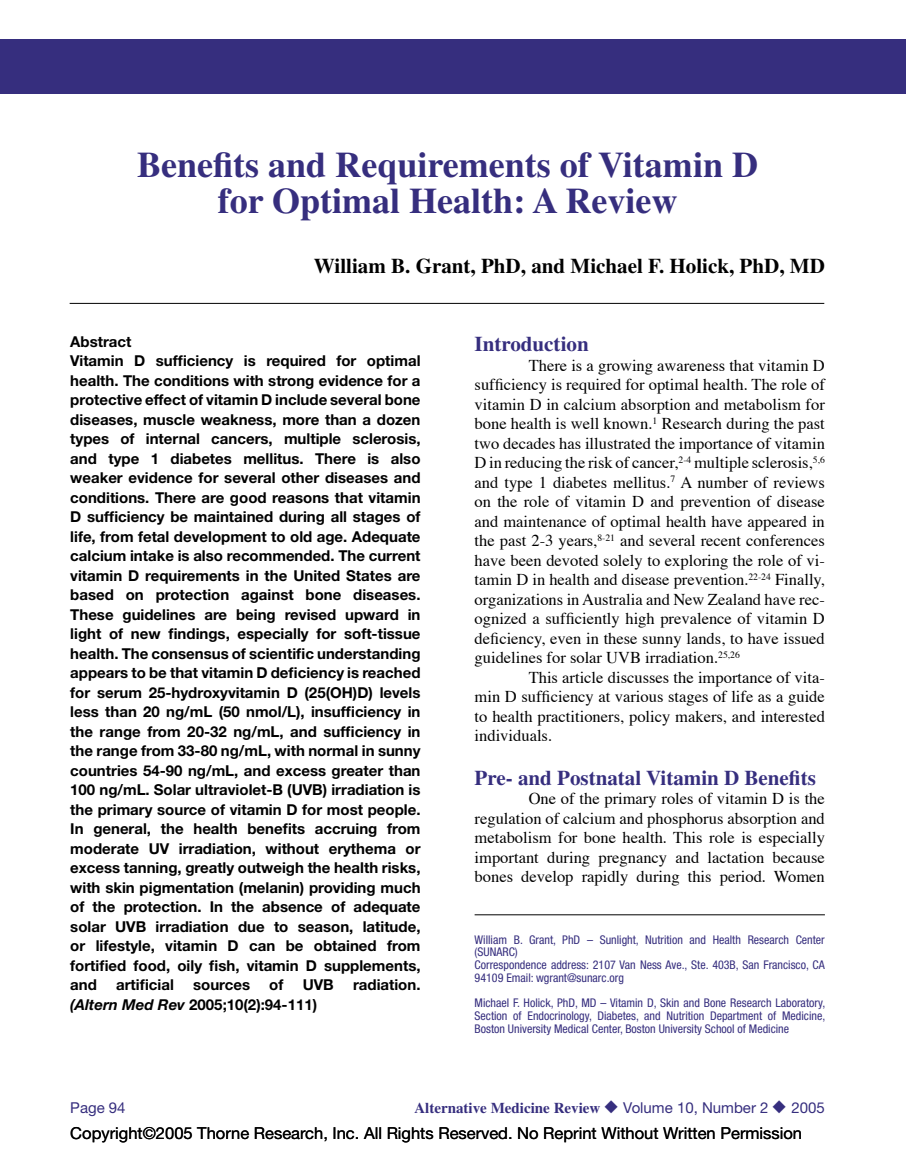
<style>
.page{position:relative;width:906px;height:1161px;background:#fff}
.page>*{position:absolute;margin:0;border:0;box-sizing:border-box;transform-origin:0 0}
.t1{font:700 36px/36px "Times";color:#362e7e;text-align:center}
.t2{font:700 21px "Times";color:#362e7e}
.t3{font:700 21px "Times";color:#000}
.t4{font:16.5px/19.5px "Times";color:#000;text-align:justify}
.t5{font:16.5px "Helvetica Neue";color:#000}
.t6{font:700 15px/19.5px "Helvetica Neue";color:#000}
.t7{font:700 15px "Times";color:#362e7e}
.t8{font:15px "Helvetica Neue";color:#362e7e}
.t9{font:condensed 12px/12.8px "Helvetica Neue";color:#362e7e}
.s1{font-style:italic}
.s2{font-family:"Helvetica Neue";font-weight:400}
</style>
<div class="page">
<div style="left:0;top:39px;width:905px;height:55px;background:#362e7e"></div>
<hr style="left:70px;top:303px;width:753px;height:1px;background:#000">
<hr style="left:474px;top:915px;width:350px;height:1px;background:#000">
<h1 class="t1" style="left:137px;top:146px;width:622px">Benefits and Requirements of Vitamin D for Optimal Health: A Review</h1>
<h2 class="t3" style="left:314px;top:254px;width:512px">William B. Grant, PhD, and Michael F. Holick, PhD, MD</h2>
<p class="t6" style="left:70px;top:331px;width:351px">Abstract<br>Vitamin D sufficiency is required for optimal health. The conditions with strong evidence for a protective effect of vitamin D include several bone diseases, muscle weakness, more than a dozen types of internal cancers, multiple sclerosis, and type 1 diabetes mellitus. There is also weaker evidence for several other diseases and conditions. There are good reasons that vitamin D sufficiency be maintained during all stages of life, from fetal development to old age. Adequate calcium intake is also recommended. The current vitamin D requirements in the United States are based on protection against bone diseases.<br>These guidelines are being revised upward in light of new findings, especially for soft-tissue health. The consensus of scientific understanding appears to be that vitamin D deficiency is reached for serum 25-hydroxyvitamin D (25(OH)D) levels less than 20 ng/mL (50 nmol/L), insufficiency in the range from 20-32 ng/mL, and sufficiency in the range from 33-80 ng/mL, with normal in sunny countries 54-90 ng/mL, and excess greater than 100 ng/mL. Solar ultraviolet-B (UVB) irradiation is the primary source of vitamin D for most people.<br>In general, the health benefits accruing from moderate UV irradiation, without erythema or excess tanning, greatly outweigh the health risks, with skin pigmentation (melanin) providing much of the protection. In the absence of adequate solar UVB irradiation due to season, latitude, or lifestyle, vitamin D can be obtained from fortified food, oily fish, vitamin D supplements, and</p>
<p class="t6" style="left:116px;top:975px;width:59px">artificial</p>
<p class="t6" style="left:193px;top:975px;width:58px">sources</p>
<p class="t6" style="left:269px;top:975px;width:16px">of</p>
<p class="t6" style="left:302px;top:975px;width:33px">UVB</p>
<p class="t6" style="left:353px;top:975px;width:69px">radiation.</p>
<p class="t6" style="left:70px;top:994px;width:248px"><span class="s1">(Altern Med Rev</span> 2005;10(2):94-111)</p>
<h2 class="t2" style="left:474px;top:332px;width:115px">Introduction</h2>
<p class="t4" style="left:474px;top:357px;width:351px;text-indent:54px">There is a growing awareness that vitamin D sufficiency is required for optimal health. The role of vitamin D in calcium absorption and metabolism for bone health is well known.<sup>1</sup> Research during the past two decades has illustrated the importance of vitamin D in reducing the risk of cancer,<sup>2-4</sup> multiple sclerosis,<sup>5,6 </sup>and type 1 diabetes mellitus.<sup>7</sup> A number of reviews on the role of vitamin D and prevention of disease and maintenance of optimal health have appeared in the past 2-3 years,<sup>8-21</sup> and several recent conferences have been devoted solely to exploring the role of vi&shy;tamin D in health and disease prevention.<sup>22-24</sup> Finally, organizations in Australia and New Zealand have rec&shy;ognized a sufficiently high prevalence of vitamin D deficiency, even in these sunny lands, to have issued guidelines for solar UVB irradiation.<sup>25,26</sup></p>
<p class="t4" style="left:474px;top:669px;width:351px;text-indent:54px">This article discusses the importance of vita&shy;min D sufficiency at various stages of life as a guide to health practitioners, policy makers, and interested individuals.</p>
<h2 class="t2" style="left:474px;top:765px;width:342px">Pre- and Postnatal Vitamin D Benefits</h2>
<p class="t4" style="left:474px;top:790px;width:351px;text-indent:54px">One of the primary roles of vitamin D is the regulation of calcium and phosphorus absorption and metabolism for bone health. This role is especially important during pregnancy and lactation because bones develop rapidly during this period. Women</p>
<p class="t9" style="left:474px;top:933px;width:351px">William B. Grant, PhD – Sunlight, Nutrition and Health Research Center (SUNARC)<br>Correspondence address: 2107 Van Ness Ave., Ste. 403B, San Francisco, CA 94109 Email: wgrant@sunarc.org</p>
<p class="t9" style="left:474px;top:997px;width:352px;text-align:justify">Michael F. Holick, PhD, MD – Vitamin D, Skin and Bone Research Laboratory, Section of Endocrinology, Diabetes, and Nutrition Department of Medicine, Boston University Medical Center, Boston University School of Medicine</p>
<p class="t8" style="left:70px;top:1099px;width:57px">Page 94</p>
<p class="t7" style="left:414px;top:1099px;width:412px">Alternative Medicine Review ◆ <span class="s2">Volume 10, Number 2</span> ◆ <span class="s2">2005</span></p>
<p class="t5" style="left:70px;top:1124px;width:733px">Copyright©2005 Thorne Research, Inc. All Rights Reserved. No Reprint Without Written Permission</p>
</div>
